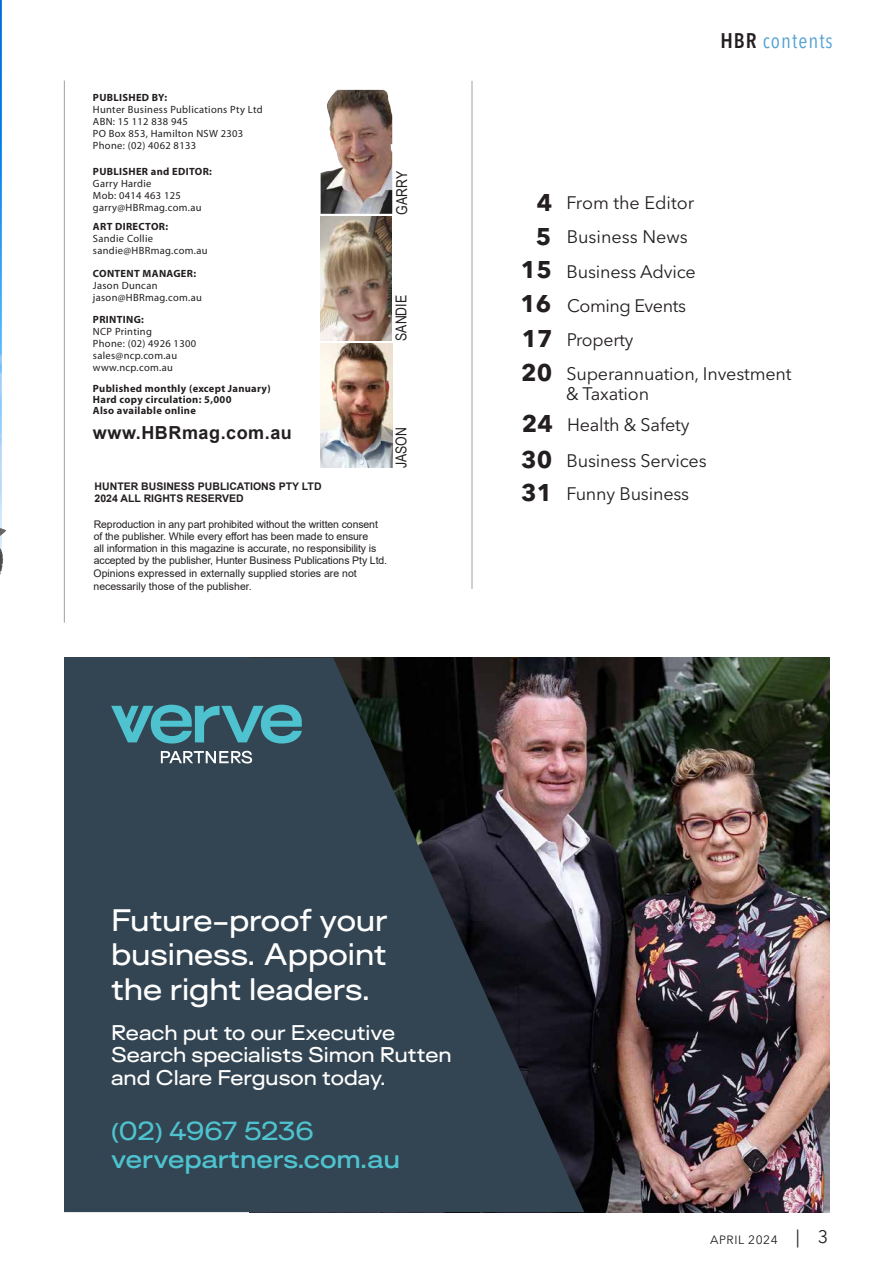
<style>
.page{position:relative;width:893px;height:1263px;background:#fff}
.page>*{position:absolute;margin:0;border:0;box-sizing:border-box;transform-origin:0 0}
.t1{font:500 28.65px/34.7px "Surt Extended";color:#fff;text-align:justify}
.t2{font:600 24.15px/29px "Surt Extended";color:#4ec3cf}
.t3{font:700 24px "Avenir Next LT Pro";color:#231f20}
.t4{font:condensed 21px "Avenir Next LT Pro";letter-spacing:.05em;color:#52a0d4}
.t5{font:500 19.65px/22.6px "Surt Extended";color:#fff}
.t6{font:18px "Avenir Next LT Pro";letter-spacing:-.01em;color:#231f20}
.t7{font:700 18px "Arial";letter-spacing:.03em;color:#231f20}
.t8{font:15px "Arial Narrow";color:#231f20}
.t9{font:12px "Avenir Next LT Pro";letter-spacing:.05em;color:#231f20}
.t10{font:10.5px/12px "Arial";letter-spacing:-.01em;color:#231f20}
.t11{font:10.5px/12px "Myriad Pro";letter-spacing:.03em;color:#231f20}
.t12{font:700 10.5px "Myriad Pro";letter-spacing:.03em;color:#231f20}
.t13{font:700 10.5px "Arial";color:#231f20}
.s1{font-weight:700}
.s2{font-weight:600;color:#231f20}
.s3{font-family:"Arial";font-weight:700;font-size:24px;color:#fff}
.s4{font-weight:500}
.s5{font-size:18px}
</style>
<div class="page">
<img style="left:321px;top:90px;width:71px;height:124px">
<img style="left:321px;top:344px;width:71px;height:124px">
<hr style="left:472px;top:81px;width:1px;height:508px;background:#231f20">
<hr style="left:64px;top:81px;width:1px;height:542px;background:#231f20">
<img style="left:321px;top:217px;width:71px;height:124px">
<img style="left:0;top:0;width:2px;height:398px">
<img style="left:0;top:418px;width:6px;height:157px">
<img style="left:584px;top:658px;width:245px;height:554px">
<svg style="left:64px;top:658px;width:520px;height:554px;fill:#334552"></svg>
<svg style="left:111px;top:705px;width:191px;height:38px"></svg>
<svg style="left:161px;top:751px;width:91px;height:12px"></svg>
<p class="t12" style="left:93px;top:90px;width:76px">PUBLISHED BY:</p>
<p class="t11" style="left:93px;top:103px;width:171px">Hunter Business Publications Pty Ltd</p>
<p class="t11" style="left:93px;top:115px;width:97px">ABN: 15 112 838 945</p>
<p class="t11" style="left:93px;top:127px;width:152px">PO Box 853, Hamilton NSW 2303</p>
<p class="t11" style="left:93px;top:139px;width:105px">Phone: (02) 4062 8133</p>
<p class="t11" style="left:93px;top:165px;width:121px"><span class="s1">PUBLISHER and EDITOR:<br></span>Garry Hardie<br>Mob: 0414 463 125 garry@HBRmag.com.au</p>
<p class="t12" style="left:93px;top:220px;width:77px">ART DIRECTOR:</p>
<p class="t11" style="left:93px;top:232px;width:62px">Sandie Collie</p>
<p class="t11" style="left:93px;top:244px;width:116px">sandie@HBRmag.com.au</p>
<p class="t12" style="left:93px;top:266px;width:105px">CONTENT MANAGER:</p>
<p class="t11" style="left:93px;top:279px;width:66px">Jason Duncan</p>
<p class="t11" style="left:93px;top:291px;width:110px">jason@HBRmag.com.au</p>
<p class="t12" style="left:93px;top:313px;width:52px">PRINTING:</p>
<p class="t11" style="left:93px;top:325px;width:61px">NCP Printing</p>
<p class="t11" style="left:93px;top:337px;width:105px">Phone: (02) 4926 1300</p>
<p class="t11" style="left:93px;top:349px;width:86px">sales@ncp.com.au</p>
<p class="t11" style="left:93px;top:361px;width:81px">www.ncp.com.au</p>
<p class="t12" style="left:93px;top:382px;width:179px">Published monthly (except January)</p>
<p class="t12" style="left:93px;top:393px;width:140px">Hard copy circulation: 5,000</p>
<p class="t12" style="left:93px;top:403px;width:105px">Also available online</p>
<p class="t7" style="left:93px;top:420px;width:201px">www.HBRmag.com.au</p>
<p class="t13" style="left:95px;top:479px;width:228px">HUNTER BUSINESS PUBLICATIONS PTY LTD</p>
<p class="t13" style="left:95px;top:491px;width:151px">2024 ALL RIGHTS RESERVED</p>
<p class="t10" style="left:94px;top:518px;width:295px">Reproduction in any part prohibited without the written consent of the publisher. While every effort has been made to ensure<br>all information in this magazine is accurate, no responsibility is accepted by the publisher, Hunter Business Publications Pty Ltd.</p>
<p class="t10" style="left:94px;top:567px;width:265px;line-height:12.6px">Opinions expressed in externally supplied stories are not necessarily those of the publisher.</p>
<p class="t8" style="left:391px;top:215px;width:45px;rotate:-90deg">GARRY</p>
<p class="t8" style="left:390px;top:341px;width:47px;rotate:-90deg">SANDIE</p>
<p class="t8" style="left:390px;top:468px;width:43px;rotate:-90deg">JASON</p>
<p class="t4" style="left:720px;top:28px;width:114px"><span class="s2">HBR</span> contents</p>
<p class="t3" style="left:537px;top:188px;width:17px">4</p>
<p class="t6" style="left:566px;top:192px;width:129px">From the Editor</p>
<p class="t3" style="left:536px;top:222px;width:17px">5</p>
<p class="t6" style="left:567px;top:225px;width:123px">Business News</p>
<p class="t3" style="left:521px;top:255px;width:33px">15</p>
<p class="t6" style="left:553px;top:261px;width:144px"><span class="s3">5</span>Business Advice</p>
<p class="t3" style="left:520px;top:289px;width:33px">16</p>
<p class="t6" style="left:567px;top:295px;width:120px">Coming Events</p>
<p class="t3" style="left:522px;top:324px;width:33px">17</p>
<p class="t6" style="left:567px;top:329px;width:68px">Property</p>
<p class="t3" style="left:521px;top:358px;width:33px">20</p>
<p class="t6" style="left:566px;top:363px;width:227px">Superannuation, Investment</p>
<p class="t6" style="left:566px;top:383px;width:85px">&amp; Taxation</p>
<p class="t3" style="left:522px;top:408px;width:33px">24</p>
<p class="t6" style="left:567px;top:414px;width:124px">Health &amp; Safety</p>
<p class="t3" style="left:521px;top:445px;width:33px">30</p>
<p class="t6" style="left:566px;top:450px;width:142px">Business Services</p>
<p class="t3" style="left:521px;top:478px;width:33px">31</p>
<p class="t6" style="left:566px;top:483px;width:124px">Funny Business</p>
<p class="t1" style="left:111px;top:902px;width:278px">Future-proof your business. Appoint the right leaders.</p>
<p class="t5" style="left:111px;top:1021px;width:342px">Reach put to our Executive<br>Search specialists Simon Rutten and Clare Ferguson today.</p>
<p class="t2" style="left:111px;top:1115px;width:290px"><span class="s4">(02) 4967 5236 </span>vervepartners.com.au</p>
<p class="t9" style="left:710px;top:1233px;width:120px">APRIL 2024 <span class="s5">| 3</span></p>
</div>
